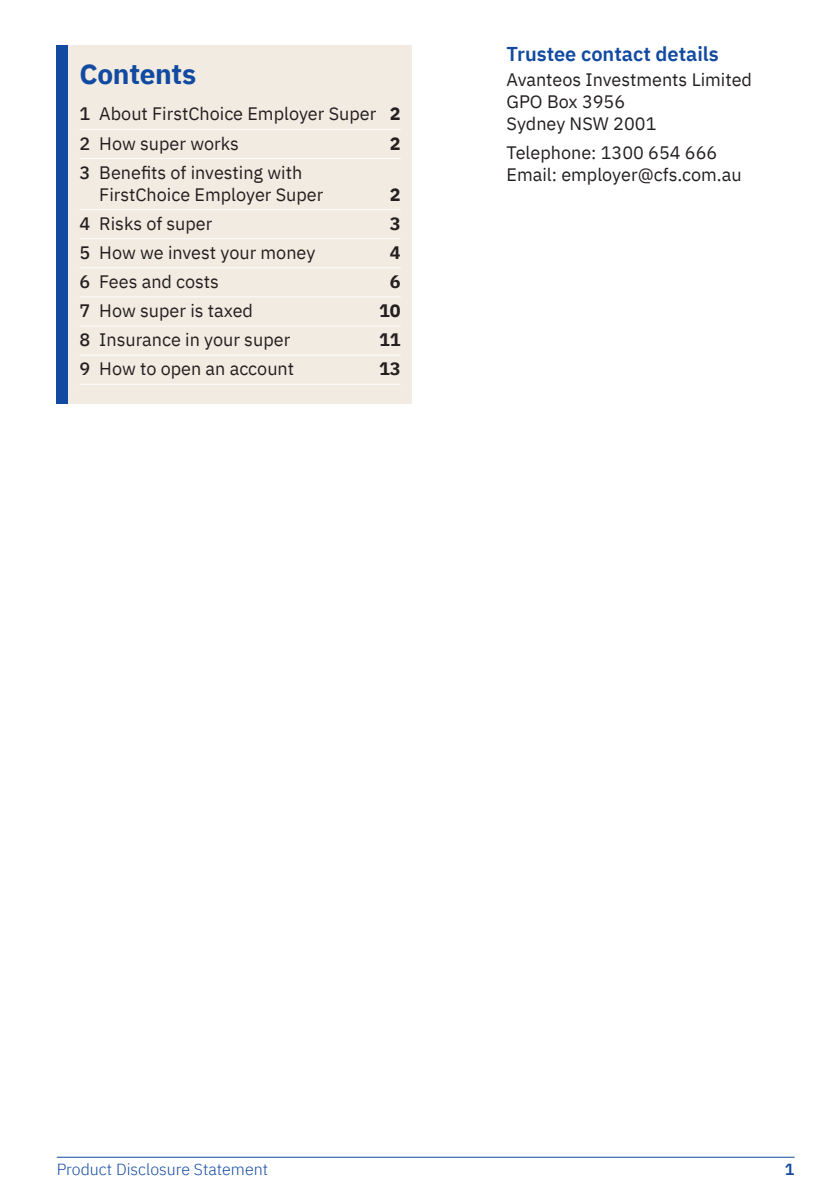
<style>
.page{position:relative;width:840px;height:1191px;background:#fff}
.page>*{position:absolute;margin:0;border:0;box-sizing:border-box;transform-origin:0 0}
.PDS_TEXT_Contents_Title{font:700 28px "IBM Plex Sans";letter-spacing:-.01em;color:#114aa0}
.PDS_TEXT_Subhead_2{font:600 20px "IBM Plex Sans";color:#114aa0}
.PDS_TEXT_Body{font:18px/22px "IBM Plex Sans";color:#231f20}
.t1{font:700 18px "IBM Plex Sans";color:#231f20}
.t2{font:300 16px "IBM Plex Sans";color:#114aa0}
.t3{font:600 16px "IBM Plex Sans";color:#114aa0}
.s1{font-weight:500}
.s2{font-weight:700}
</style>
<div class="page">
<hr style="left:57px;top:1156px;width:737px;height:1px;background:#114aa0">
<div style="left:68px;top:45px;width:344px;height:358px;background:#f1ebe1"></div>
<hr style="left:79px;top:129px;width:321px;height:1px;background:#fff">
<hr style="left:79px;top:158px;width:321px;height:1px;background:#fff">
<hr style="left:79px;top:209px;width:321px;height:1px;background:#fff">
<hr style="left:79px;top:238px;width:321px;height:1px;background:#fff">
<hr style="left:79px;top:267px;width:321px;height:1px;background:#fff">
<hr style="left:79px;top:296px;width:321px;height:1px;background:#fff">
<hr style="left:79px;top:325px;width:321px;height:1px;background:#fff">
<hr style="left:79px;top:354px;width:321px;height:1px;background:#fff">
<hr style="left:79px;top:384px;width:321px;height:1px;background:#fff">
<div style="left:57px;top:45px;width:11px;height:358px;background:#114aa0"></div>
<p class="PDS_TEXT_Contents_Title" style="left:79px;top:52px;width:118px">Contents</p>
<p class="PDS_TEXT_Body" style="left:79px;top:102px;width:322px"><span class="s1">1</span> About FirstChoice Employer Super <span class="s2">2</span></p>
<p class="PDS_TEXT_Body" style="left:79px;top:131px;width:161px"><span class="s1">2</span> How super works</p>
<p class="t1" style="left:389px;top:129px;width:12px">2</p>
<p class="PDS_TEXT_Body" style="left:99px;top:160px;width:225px;text-indent:-20px"><span class="s1">3</span> Benefits of investing with<br>FirstChoice Employer Super</p>
<p class="t1" style="left:389px;top:180px;width:12px">2</p>
<p class="PDS_TEXT_Body" style="left:79px;top:211px;width:134px"><span class="s1">4</span> Risks of super</p>
<p class="t1" style="left:389px;top:209px;width:12px">3</p>
<p class="PDS_TEXT_Body" style="left:79px;top:240px;width:237px"><span class="s1">5</span> How we invest your money</p>
<p class="t1" style="left:389px;top:238px;width:12px">4</p>
<p class="PDS_TEXT_Body" style="left:79px;top:269px;width:141px"><span class="s1">6</span> Fees and costs</p>
<p class="t1" style="left:389px;top:267px;width:12px">6</p>
<p class="PDS_TEXT_Body" style="left:79px;top:298px;width:175px"><span class="s1">7</span> How super is taxed</p>
<p class="t1" style="left:379px;top:296px;width:23px">10</p>
<p class="PDS_TEXT_Body" style="left:79px;top:327px;width:212px"><span class="s1">8</span> Insurance in your super</p>
<p class="t1" style="left:379px;top:325px;width:23px">11</p>
<p class="PDS_TEXT_Body" style="left:79px;top:356px;width:216px"><span class="s1">9</span> How to open an account</p>
<p class="t1" style="left:379px;top:354px;width:23px">13</p>
<p class="PDS_TEXT_Subhead_2" style="left:506px;top:38px;width:214px">Trustee contact details</p>
<p class="PDS_TEXT_Body" style="left:506px;top:67px;width:247px">Avanteos Investments Limited<br>GPO Box 3956<br>Sydney NSW 2001</p>
<p class="PDS_TEXT_Body" style="left:506px;top:140px;width:236px">Telephone: 1300 654 666<br>Email: employer@cfs.com.au</p>
<p class="t2" style="left:57px;top:1156px;width:213px">Product Disclosure Statement</p>
<p class="t3" style="left:784px;top:1156px;width:11px">1</p>
</div>
